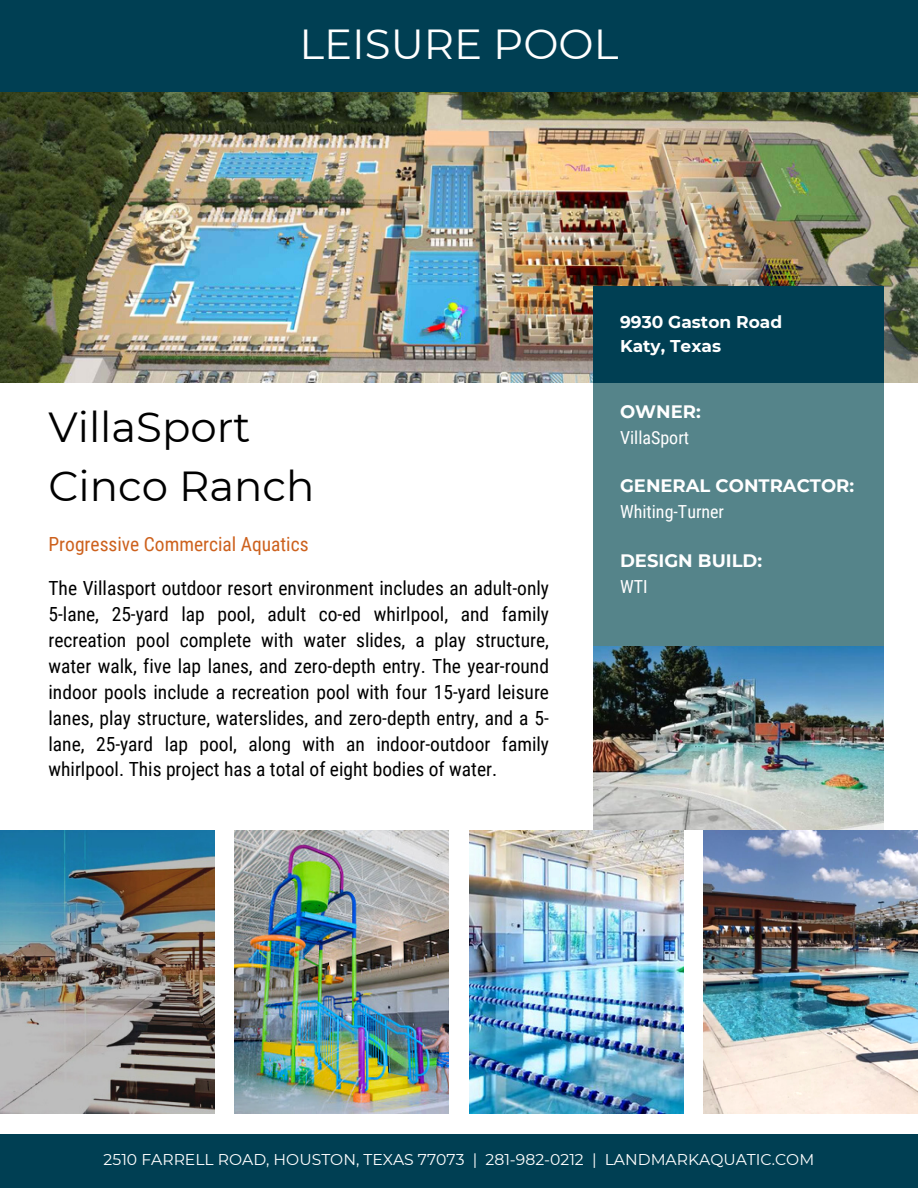
<style>
.page{position:relative;width:918px;height:1188px;background:#fff}
.page>*{position:absolute;margin:0;border:0;box-sizing:border-box;transform-origin:0 0}
.t1{font:42px "Montserrat";color:#000}
.t2{font:42px "Montserrat";color:#fff}
.t3{font:42px "Roboto Condensed";color:#fff}
.t4{font:19.5px/25.8px "Roboto Condensed";color:#000;text-align:justify}
.t5{font:19.5px "Roboto Condensed";color:#cd611d}
.t6{font:700 18px "Montserrat";color:#fff}
.t7{font:18px "Roboto Condensed";color:#fff}
.t8{font:700 17.1px "Montserrat";color:#fff}
.t9{font:15.6px "Montserrat";color:#fff}
</style>
<div class="page">
<img style="left:0;top:92px;width:918px;height:291px">
<div style="left:593px;top:382px;width:291px;height:448px;background:#55848a"></div>
<div style="left:0;top:1134px;width:918px;height:54px;background:#003f53"></div>
<img style="left:0;top:830px;width:215px;height:284px">
<img style="left:234px;top:830px;width:215px;height:283px">
<img style="left:469px;top:830px;width:215px;height:283px">
<img style="left:703px;top:830px;width:215px;height:284px">
<div style="left:593px;top:286px;width:290px;height:96px;background:#003f53"></div>
<img style="left:593px;top:646px;width:291px;height:184px">
<div style="left:0;top:0;width:918px;height:92px;background:#003f53"></div>
<p class="t2" style="left:300px;top:19px;width:320px">LEISURE POOL</p>
<p class="t3" style="left:338px;top:27px;width:244px">LEISURE POOL</p>
<p class="t1" style="left:48px;top:402px;width:204px">VillaSport</p>
<p class="t1" style="left:48px;top:460px;width:268px">Cinco Ranch</p>
<p class="t5" style="left:48px;top:533px;width:262px">Progressive Commercial Aquatics</p>
<p class="t4" style="left:48px;top:576px;width:502px">The Villasport outdoor resort environment includes an adult-only 5-lane, 25-yard lap pool, adult co-ed whirlpool, and family recreation pool complete with water slides, a play structure, water walk, five lap lanes, and zero-depth entry. The year-round indoor pools include a recreation pool with four 15-yard leisure lanes, play structure, waterslides, and zero-depth entry, and a 5- lane, 25-yard lap pool, along with an indoor-outdoor family whirlpool. This project has a total of eight bodies of water.</p>
<p class="t8" style="left:620px;top:312px;width:164px">9930 Gaston Road</p>
<p class="t8" style="left:620px;top:335px;width:103px">Katy, Texas</p>
<p class="t6" style="left:620px;top:401px;width:82px">OWNER:</p>
<p class="t7" style="left:620px;top:427px;width:71px">VillaSport</p>
<p class="t6" style="left:620px;top:475px;width:236px">GENERAL CONTRACTOR:</p>
<p class="t7" style="left:620px;top:502px;width:106px">Whiting-Turner</p>
<p class="t6" style="left:620px;top:549px;width:144px">DESIGN BUILD:</p>
<p class="t7" style="left:620px;top:576px;width:29px">WTI</p>
<p class="t9" style="left:104px;top:1150px;width:712px">2510 FARRELL ROAD, HOUSTON, TEXAS 77073 | 281-982-0212 | LANDMARKAQUATIC.COM</p>
</div>
